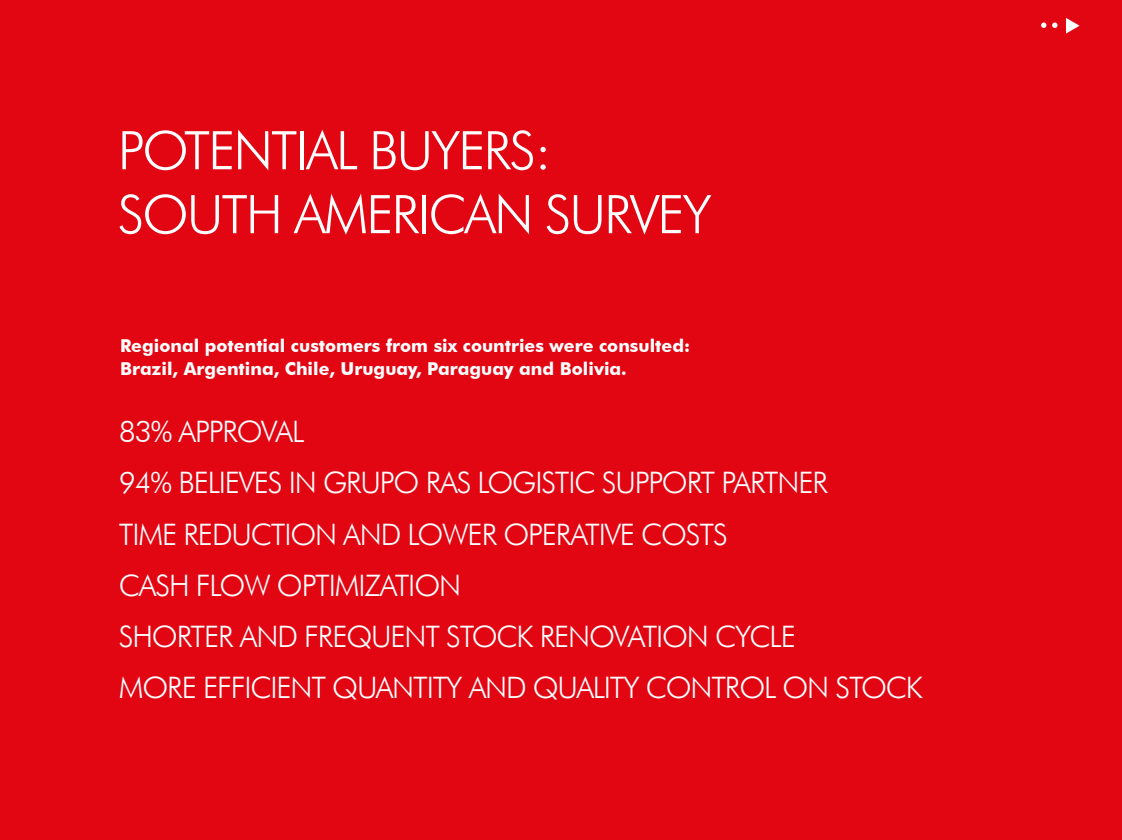
<style>
.page{position:relative;width:1122px;height:840px;background:#e20613}
.page>*{position:absolute;margin:0;border:0;box-sizing:border-box;transform-origin:0 0}
.t1{font:300 53.2px/63.9px "Futura BT";letter-spacing:-.04em;color:#fff}
.t2{font:300 29.57px/51.1px "Futura BT";letter-spacing:-.04em;color:#fff}
.t3{font:700 17.68px/23.6px "Futura BT";color:#fff}
</style>
<div class="page">
<svg style="left:1041px;top:23px;width:5px;height:5px"></svg>
<svg style="left:1052px;top:23px;width:5px;height:5px"></svg>
<svg style="left:1066px;top:18px;width:13px;height:16px"></svg>
<h1 class="t1" style="left:118px;top:118px;width:595px">POTENTIAL BUYERS:<br>SOUTH AMERICAN SURVEY</h1>
<p class="t3" style="left:120px;top:334px;width:571px">Regional potential customers from six countries were consulted:<br>Brazil, Argentina, Chile, Uruguay, Paraguay and Bolivia.</p>
<p class="t2" style="left:119px;top:406px;width:187px">83% APPROVAL</p>
<p class="t2" style="left:119px;top:457px;width:710px">94% BELIEVES IN GRUPO RAS LOGISTIC SUPPORT PARTNER</p>
<p class="t2" style="left:119px;top:508px;width:805px">TIME REDUCTION AND LOWER OPERATIVE COSTS<br>CASH FLOW OPTIMIZATION<br>SHORTER AND FREQUENT STOCK RENOVATION CYCLE<br>MORE EFFICIENT QUANTITY AND QUALITY CONTROL ON STOCK</p>
</div>
